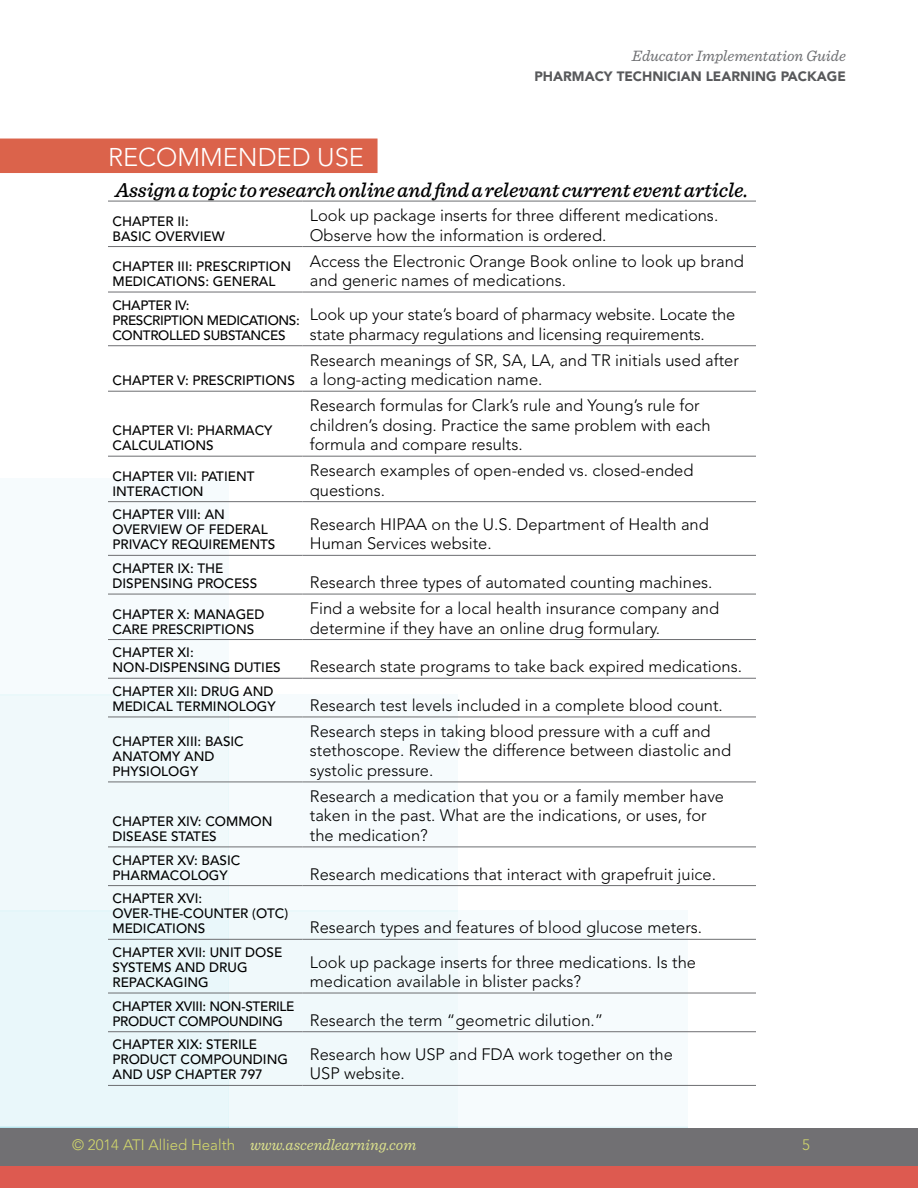
<style>
.page{position:relative;width:918px;height:1188px;background:#fff}
.page>*{position:absolute;margin:0;border:0;box-sizing:border-box;transform-origin:0 0}
.t1{font:300 25.5px "Avenir LT Std";color:#fff}
.t2{font:italic 500 21px "Sentinel";letter-spacing:-.005em;color:#000}
.t3{font:300 16.5px/19.5px "Avenir LT Std";color:#000}
.t4{font:italic 15.75px "Sentinel";color:#dce18d}
.t5{font:italic 15.75px "Sentinel";color:#6d6e71}
.t6{font:300 15px "Avenir LT Std";color:#d3d86c}
.t7{font:500 13.5px/15px "Avenir LT Std";color:#000}
.t8{font:500 13.5px/15px "Avenir LT Std";letter-spacing:-.025em;color:#000}
.t9{font:500 13.5px/15px "Avenir LT Std";letter-spacing:-.02em;color:#000}
.t10{font:900 13.5px "Avenir LT Std";color:#58595b}
.s1{font-family:"Avenir LT Std";font-weight:300;font-style:normal;font-size:15px;color:#d3d86c}
</style>
<div class="page">
<div style="left:0;top:1128px;width:917px;height:39px;background:#717073"></div>
<div style="left:0;top:1166px;width:917px;height:22px;background:#dd5a50"></div>
<div style="left:0;top:470px;width:917px;height:657px;background:linear-gradient(to right,#eef8fa,#fff)"></div>
<hr style="left:108px;top:246px;width:194px;height:1px;background:#6d6e71">
<hr style="left:302px;top:246px;width:454px;height:1px;background:#6d6e71">
<hr style="left:108px;top:292px;width:194px;height:1px;background:#6d6e71">
<hr style="left:302px;top:292px;width:454px;height:1px;background:#6d6e71">
<hr style="left:108px;top:345px;width:194px;height:1px;background:#6d6e71">
<hr style="left:302px;top:345px;width:454px;height:1px;background:#6d6e71">
<hr style="left:108px;top:391px;width:194px;height:1px;background:#6d6e71">
<hr style="left:302px;top:391px;width:454px;height:1px;background:#6d6e71">
<hr style="left:108px;top:456px;width:194px;height:1px;background:#6d6e71">
<hr style="left:302px;top:456px;width:454px;height:1px;background:#6d6e71">
<hr style="left:108px;top:501px;width:194px;height:1px;background:#6d6e71">
<hr style="left:302px;top:501px;width:454px;height:1px;background:#6d6e71">
<hr style="left:108px;top:555px;width:194px;height:1px;background:#6d6e71">
<hr style="left:302px;top:555px;width:454px;height:1px;background:#6d6e71">
<hr style="left:108px;top:594px;width:194px;height:1px;background:#6d6e71">
<hr style="left:302px;top:594px;width:454px;height:1px;background:#6d6e71">
<hr style="left:108px;top:639px;width:194px;height:1px;background:#6d6e71">
<hr style="left:302px;top:639px;width:454px;height:1px;background:#6d6e71">
<hr style="left:108px;top:678px;width:194px;height:1px;background:#6d6e71">
<hr style="left:302px;top:678px;width:454px;height:1px;background:#6d6e71">
<hr style="left:108px;top:717px;width:194px;height:1px;background:#6d6e71">
<hr style="left:302px;top:717px;width:454px;height:1px;background:#6d6e71">
<hr style="left:108px;top:782px;width:194px;height:1px;background:#6d6e71">
<hr style="left:302px;top:782px;width:454px;height:1px;background:#6d6e71">
<hr style="left:108px;top:847px;width:194px;height:1px;background:#6d6e71">
<hr style="left:302px;top:847px;width:454px;height:1px;background:#6d6e71">
<hr style="left:108px;top:885px;width:194px;height:1px;background:#6d6e71">
<hr style="left:302px;top:885px;width:454px;height:1px;background:#6d6e71">
<hr style="left:108px;top:939px;width:194px;height:1px;background:#6d6e71">
<hr style="left:302px;top:939px;width:454px;height:1px;background:#6d6e71">
<hr style="left:108px;top:993px;width:194px;height:1px;background:#6d6e71">
<hr style="left:302px;top:993px;width:454px;height:1px;background:#6d6e71">
<hr style="left:108px;top:1031px;width:194px;height:1px;background:#6d6e71">
<hr style="left:302px;top:1031px;width:454px;height:1px;background:#6d6e71">
<hr style="left:302px;top:1085px;width:454px;height:1px;background:#6d6e71">
<hr style="left:108px;top:1085px;width:194px;height:1px;background:#6d6e71">
<hr style="left:108px;top:201px;width:194px;height:1px;background:#6d6e71">
<hr style="left:302px;top:201px;width:454px;height:1px;background:#6d6e71">
<div style="left:0;top:139px;width:378px;height:34px;background:#db634b"></div>
<p class="t5" style="left:632px;top:44px;width:216px">Educator Implementation Guide</p>
<p class="t10" style="left:534px;top:68px;width:117px">PHARMACY TECHNI</p>
<p class="t10" style="left:667px;top:68px;width:82px">CIAN LEARNIN</p>
<p class="t10" style="left:766px;top:68px;width:80px">G PACKAGE</p>
<h1 class="t1" style="left:108px;top:142px;width:258px">RECOMMENDED USE</h1>
<p class="t2" style="left:116px;top:174px;width:634px">Assign a topic to research online and find a relevant current event article.</p>
<p class="t7" style="left:112px;top:214px;width:114px">CHAPTER II:<br>BASIC OVERVIEW</p>
<p class="t3" style="left:310px;top:206px;width:410px">Look up package inserts for three different medications.<br>Observe how the information is ordered.</p>
<p class="t7" style="left:112px;top:259px;width:180px">CHAPTER III: PRESCRIPTION<br>MEDICATIONS: GENERAL</p>
<p class="t3" style="left:310px;top:251px;width:436px">Access the Electronic Orange Book online to look up brand and generic names of medications.</p>
<p class="t8" style="left:112px;top:298px;width:189px">CHAPTER IV:<br>PRESCRIPTION MEDICATIONS:<br>CONTROLLED SUBSTANCES</p>
<p class="t3" style="left:310px;top:305px;width:427px">Look up your state’s board of pharmacy website. Locate the state pharmacy regulations and licensing requirements.</p>
<p class="t7" style="left:112px;top:373px;width:184px">CHAPTER V: PRESCRIPTIONS</p>
<p class="t3" style="left:310px;top:350px;width:430px">Research meanings of SR, SA, LA, and TR initials used after a long-acting medication name.</p>
<p class="t7" style="left:112px;top:423px;width:162px">CHAPTER VI: PHARMACY<br>CALCULATIONS</p>
<p class="t3" style="left:310px;top:396px;width:402px">Research formulas for Clark’s rule and Young’s rule for children’s dosing. Practice the same problem with each formula and compare results.</p>
<p class="t7" style="left:112px;top:469px;width:144px">CHAPTER VII: PATIENT<br>INTERACTION</p>
<p class="t3" style="left:310px;top:461px;width:385px">Research examples of open-ended vs. closed-ended questions.</p>
<p class="t7" style="left:112px;top:508px;width:164px">CHAPTER VIII: AN<br>OVERVIEW OF FEDERAL<br>PRIVACY REQUIREMENTS</p>
<p class="t3" style="left:310px;top:514px;width:400px">Research HIPAA on the U.S. Department of Health and<br>Human Services website.</p>
<p class="t7" style="left:112px;top:561px;width:146px">CHAPTER IX: THE<br>DISPENSING PROCESS</p>
<p class="t3" style="left:310px;top:573px;width:404px">Research three types of automated counting machines.</p>
<p class="t7" style="left:112px;top:607px;width:154px">CHAPTER X: MANAGED<br>CARE PRESCRIPTIONS</p>
<p class="t3" style="left:310px;top:599px;width:411px">Find a website for a local health insurance company and determine if they have an online drug formulary.</p>
<p class="t7" style="left:112px;top:645px;width:170px">CHAPTER XI:<br>NON‑DISPENSING DUTIES</p>
<p class="t3" style="left:310px;top:657px;width:434px">Research state programs to take back expired medications.</p>
<p class="t7" style="left:112px;top:684px;width:165px">CHAPTER XII: DRUG AND<br>MEDICAL TERMINOLOGY</p>
<p class="t3" style="left:310px;top:696px;width:414px">Research test levels included in a complete blood count.</p>
<p class="t7" style="left:112px;top:734px;width:133px">CHAPTER XIII: BASIC<br>ANATOMY AND<br>PHYSIOLOGY</p>
<p class="t3" style="left:310px;top:722px;width:423px">Research steps in taking blood pressure with a cuff and stethoscope. Review the difference between diastolic and systolic pressure.</p>
<p class="t7" style="left:112px;top:814px;width:162px">CHAPTER XIV: COMMON<br>DISEASE STATES</p>
<p class="t3" style="left:310px;top:787px;width:416px">Research a medication that you or a family member have taken in the past. What are the indications, or uses, for the medication?</p>
<p class="t7" style="left:112px;top:853px;width:129px">CHAPTER XV: BASIC<br>PHARMACOLOGY</p>
<p class="t7" style="left:112px;top:891px;width:177px">CHAPTER XVI:<br>OVER-THE-COUNTER (OTC)<br>MEDICATIONS</p>
<p class="t3" style="left:310px;top:864px;width:408px">Research medications that interact with grapefruit juice.</p>
<p class="t3" style="left:310px;top:918px;width:394px">Research types and features of blood glucose meters.</p>
<p class="t7" style="left:112px;top:945px;width:171px">CHAPTER XVII: UNIT DOSE<br>SYSTEMS AND DRUG<br>REPACKAGING</p>
<p class="t3" style="left:310px;top:952px;width:388px">Look up package inserts for three medications. Is the medication available in blister packs?</p>
<p class="t9" style="left:112px;top:999px;width:184px">CHAPTER XVIII: NON‑STERILE<br>PRODUCT COMPOUNDING</p>
<p class="t3" style="left:310px;top:1010px;width:295px">Research the term “geometric dilution.”</p>
<p class="t7" style="left:112px;top:1038px;width:177px">CHAPTER XIX: STERILE<br>PRODUCT COMPOUNDING<br>AND USP CHAPTER 797</p>
<p class="t3" style="left:310px;top:1045px;width:364px">Research how USP and FDA work together on the<br>USP website.</p>
<p class="t4" style="left:72px;top:1133px;width:346px"><span class="s1">© 2014 ATI Allied Health</span> www.ascendlearning.com</p>
<p class="t6" style="left:802px;top:1136px;width:9px">5</p>
</div>
